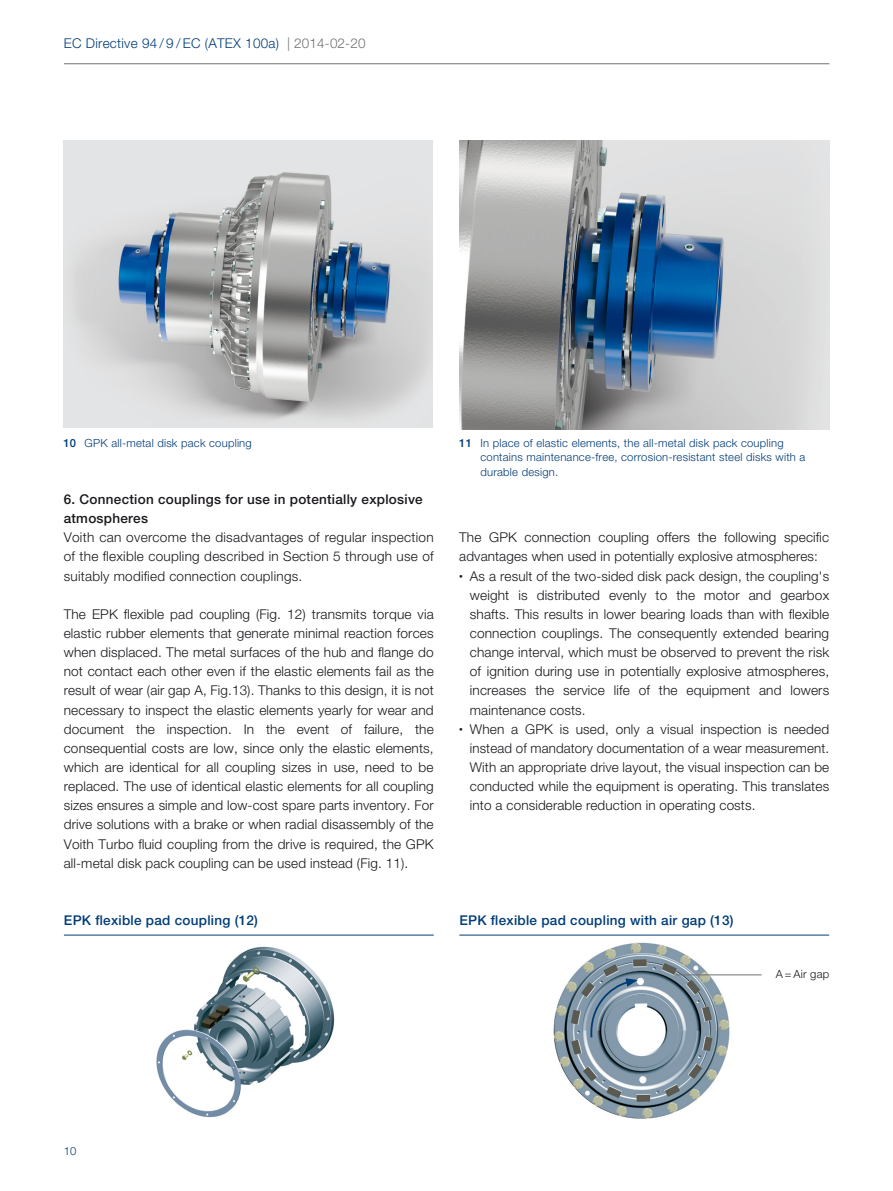
<style>
.page{position:relative;width:893px;height:1191px;background:#fff}
.page>*{position:absolute;margin:0;border:0;box-sizing:border-box;transform-origin:0 0}
.t1{font:300 13.5px/19.2px "Helvetica Neue LT Pro";letter-spacing:.01em;color:#1a171c;text-align:justify}
.t2{font:500 13.5px "Helvetica Neue LT Pro";letter-spacing:.02em;color:#003c78}
.t3{font:500 13.5px/19.2px "Helvetica Neue LT Pro";letter-spacing:.02em;color:#1a171c}
.t4{font:300 13.5px "Helvetica Neue LT Pro";letter-spacing:.02em;color:#003c78}
.t5{font:300 11.25px/14.4px "Helvetica Neue LT Pro";letter-spacing:.02em;color:#003c78}
.t6{font:300 11.25px "Helvetica Neue LT Pro";letter-spacing:.02em;color:#1a171c}
.s1{color:#707173}
.s2{font-weight:500}
.s3{font-size:7.5px}
</style>
<div class="page">
<hr style="left:64px;top:63px;width:765px;height:1px;background:#707173">
<img style="left:156px;top:946px;width:179px;height:172px">
<img style="left:64px;top:140px;width:369px;height:287px">
<img style="left:459px;top:140px;width:370px;height:289px">
<img style="left:539px;top:935px;width:211px;height:184px">
<svg style="left:589px;top:978px;width:49px;height:61px"></svg>
<hr style="left:676px;top:974px;width:86px;height:1px;background:#707173">
<hr style="left:64px;top:934px;width:370px;height:1px;background:#003c78">
<hr style="left:459px;top:934px;width:370px;height:1px;background:#003c78">
<p class="t4" style="left:64px;top:35px;width:303px">EC Directive 94 / 9 / EC (ATEX 100a) <span class="s1">| 2014-02-20</span></p>
<p class="t5" style="left:63px;top:435px;width:190px"><span class="s2">10</span> GPK all-metal disk pack coupling</p>
<p class="t3" style="left:64px;top:489px;width:361px">6. Connection couplings for use in potentially explosive atmospheres</p>
<p class="t1" style="left:64px;top:527px;width:371px">Voith can overcome the disadvantages of regular inspection of the flexible coupling described in Section 5 through use of suitably modified connection couplings.</p>
<p class="t1" style="left:64px;top:604px;width:371px">The EPK flexible pad coupling (Fig. 12) transmits torque via elastic rubber elements that generate minimal reaction forces when displaced. The metal surfaces of the hub and flange do not contact each other even if the elastic elements fail as the result of wear (air gap A, Fig.13). Thanks to this design, it is not necessary to inspect the elastic elements yearly for wear and document the inspection. In the event of failure, the consequential costs are low, since only the elastic elements, which are identical for all coupling sizes in use, need to be replaced. The use of identical elastic elements for all coupling sizes ensures a simple and low-cost spare parts inventory. For drive solutions with a brake or when radial disassembly of the Voith Turbo fluid coupling from the drive is required, the GPK all-metal disk pack coupling can be used instead (Fig. 11).</p>
<p class="t5" style="left:480px;top:435px;width:326px;text-indent:-21px"><span class="s2">11</span> In place of elastic elements, the all-metal disk pack coupling contains maintenance-free, corrosion-resistant steel disks with a durable design.</p>
<p class="t1" style="left:459px;top:527px;width:371px">The GPK connection coupling offers the following specific advantages when used in potentially explosive atmospheres:</p>
<p class="t1" style="left:470px;top:566px;width:361px;text-indent:-11px"><span class="s3">•</span> As a result of the two-sided disk pack design, the coupling's weight is distributed evenly to the motor and gearbox shafts. This results in lower bearing loads than with flexible connection couplings. The consequently extended bearing change interval, which must be observed to prevent the risk of ignition during use in potentially explosive atmospheres, increases the service life of the equipment and lowers maintenance costs.</p>
<p class="t1" style="left:470px;top:719px;width:361px;text-indent:-11px"><span class="s3">•</span> When a GPK is used, only a visual inspection is needed instead of mandatory documentation of a wear measurement.<br>With an appropriate drive layout, the visual inspection can be conducted while the equipment is operating. This translates into a considerable reduction in operating costs.</p>
<p class="t2" style="left:64px;top:912px;width:196px">EPK flexible pad coupling (12)</p>
<p class="t2" style="left:459px;top:912px;width:276px">EPK flexible pad coupling with air gap (13)</p>
<p class="t6" style="left:776px;top:967px;width:55px">A = Air gap</p>
<p class="t5" style="left:64px;top:1143px;width:14px">10</p>
</div>
